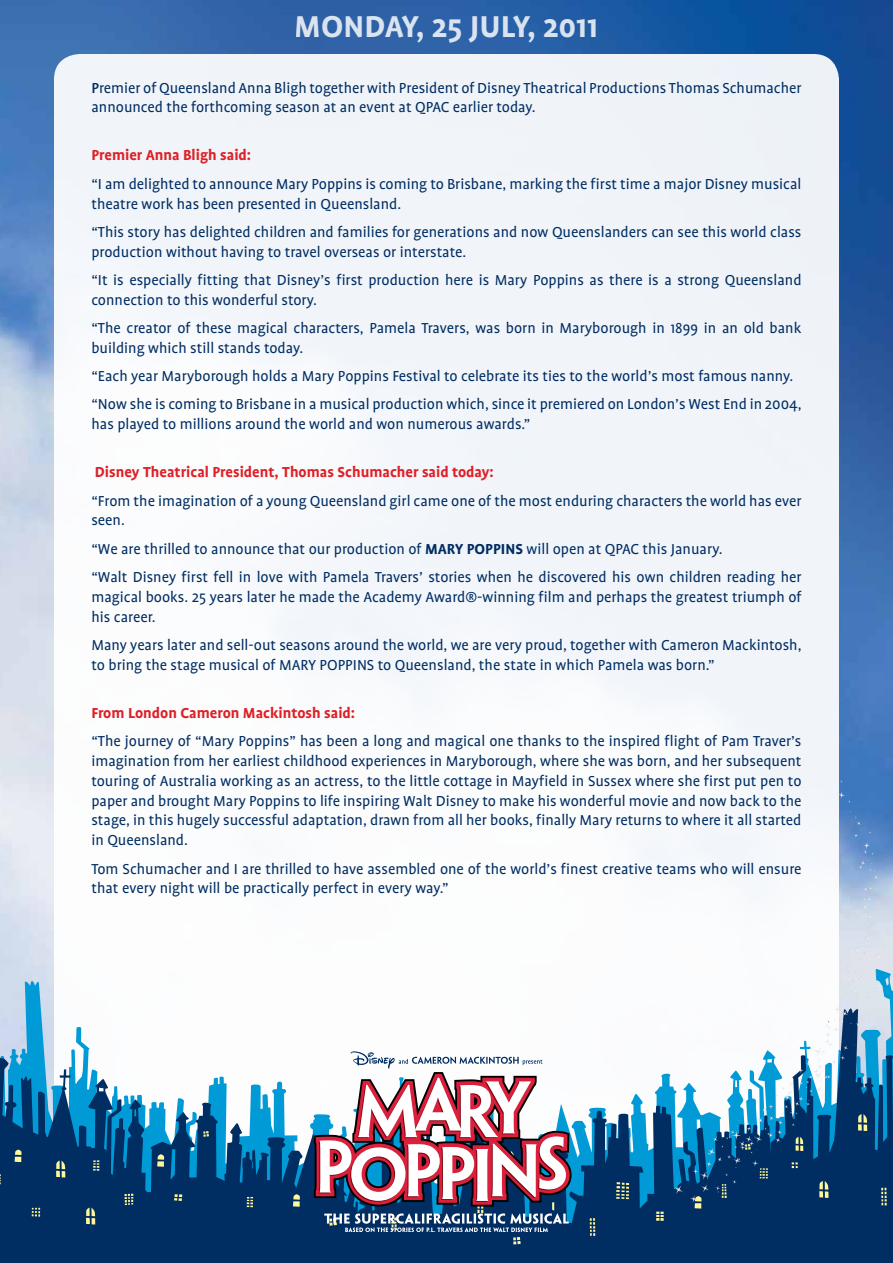
<style>
.page{position:relative;width:893px;height:1263px;background:#fff}
.page>*{position:absolute;margin:0;border:0;box-sizing:border-box;transform-origin:0 0}
.t1{font:700 34.5px "Profile";color:#fff}
.t2{font:16.5px/19.8px "Profile";color:#002d62}
.t3{font:700 16.5px "Profile";color:#de2027}
.s1{font-weight:500}
.s2{font-weight:700}
</style>
<div class="page">
<img style="left:0;top:0;width:893px;height:968px">
<div style="left:54px;top:54px;width:785px;height:1152px;background:#f2f5fa;border-radius:26px"></div>
<svg style="left:0;top:968px;width:893px;height:28px;fill:#fcfdfd"></svg>
<svg style="left:0;top:996px;width:893px;height:267px"></svg>
<svg style="left:656px;top:1211px;width:8px;height:10px"></svg>
<svg style="left:15px;top:1150px;width:6px;height:12px"></svg>
<svg style="left:174px;top:1194px;width:8px;height:7px"></svg>
<svg style="left:93px;top:1160px;width:6px;height:11px"></svg>
<svg style="left:32px;top:1208px;width:8px;height:8px"></svg>
<svg style="left:125px;top:1194px;width:8px;height:11px"></svg>
<svg style="left:616px;top:1182px;width:13px;height:17px"></svg>
<svg style="left:590px;top:1218px;width:5px;height:18px"></svg>
<svg style="left:203px;top:1131px;width:6px;height:6px"></svg>
<svg style="left:158px;top:1154px;width:6px;height:6px"></svg>
<div style="left:157px;top:1161px;width:7px;height:6px;background:#fff799"></div>
<svg style="left:86px;top:1207px;width:9px;height:17px"></svg>
<svg style="left:56px;top:1160px;width:9px;height:17px"></svg>
<svg style="left:293px;top:1194px;width:7px;height:6px"></svg>
<div style="left:293px;top:1201px;width:7px;height:6px;background:#fff799"></div>
<svg style="left:247px;top:1197px;width:6px;height:10px"></svg>
<svg style="left:314px;top:1051px;width:258px;height:193px"></svg>
<svg style="left:838px;top:791px;width:13px;height:12px"></svg>
<svg style="left:674px;top:810px;width:213px;height:398px"></svg>
<h1 class="t1" style="left:295px;top:8px;width:304px">Monday, 25 July, 2011</h1>
<p class="t2" style="left:91px;top:78px;width:712px"><span class="s1">P</span>remier of Queensland Anna Bligh together with President of Disney Theatrical Productions Thomas Schumacher announced the forthcoming season at an event at QPAC earlier today.</p>
<p class="t3" style="left:91px;top:147px;width:161px">Premier Anna Bligh said:</p>
<p class="t2" style="left:91px;top:174px;width:711px">“I am delighted to announce Mary Poppins is coming to Brisbane, marking the first time a major Disney musical theatre work has been presented in Queensland.</p>
<p class="t2" style="left:91px;top:222px;width:712px">“This story has delighted children and families for generations and now Queenslanders can see this world class production without having to travel overseas or interstate.</p>
<p class="t2" style="left:91px;top:270px;width:712px">“It is especially fitting that Disney’s first production here is Mary Poppins as there is a strong Queensland connection to this wonderful story.</p>
<p class="t2" style="left:91px;top:318px;width:711px">“The creator of these magical characters, Pamela Travers, was born in Maryborough in 1899 in an old bank building which still stands today.</p>
<p class="t2" style="left:91px;top:362px;width:712px;line-height:28.3px">“Each year Maryborough holds a Mary Poppins Festival to celebrate its ties to the world’s most famous nanny. “Now she is coming to Brisbane in a musical production which, since it premiered on London’s West End in 2004,</p>
<p class="t2" style="left:91px;top:414px;width:440px">has played to millions around the world and won numerous awards.”</p>
<p class="t3" style="left:95px;top:463px;width:400px">Disney Theatrical President, Thomas Schumacher said today:</p>
<p class="t2" style="left:91px;top:491px;width:712px">“From the imagination of a young Queensland girl came one of the most enduring characters the world has ever seen.</p>
<p class="t2" style="left:91px;top:535px;width:712px;line-height:28.3px">“We are thrilled to announce that our production of <span class="s2">MARY POPPINS</span> will open at QPAC this January.<br>“Walt Disney first fell in love with Pamela Travers’ stories when he discovered his own children reading her</p>
<p class="t2" style="left:91px;top:587px;width:712px">magical books. 25 years later he made the Academy Award®-winning film and perhaps the greatest triumph of his career.</p>
<p class="t2" style="left:91px;top:635px;width:712px">Many years later and sell-out seasons around the world, we are very proud, together with Cameron Mackintosh, to bring the stage musical of MARY POPPINS to Queensland, the state in which Pamela was born.”</p>
<p class="t3" style="left:91px;top:704px;width:265px">From London Cameron Mackintosh said:</p>
<p class="t2" style="left:91px;top:731px;width:712px;text-align:justify">“The journey of “Mary Poppins” has been a long and magical one thanks to the inspired flight of Pam Traver’s imagination from her earliest childhood experiences in Maryborough, where she was born, and her subsequent touring of Australia working as an actress, to the little cottage in Mayfield in Sussex where she first put pen to paper and brought Mary Poppins to life inspiring Walt Disney to make his wonderful movie and now back to the stage, in this hugely successful adaptation, drawn from all her books, finally Mary returns to where it all started in Queensland.</p>
<p class="t2" style="left:91px;top:859px;width:712px">Tom Schumacher and I are thrilled to have assembled one of the world’s finest creative teams who will ensure that every night will be practically perfect in every way.”</p>
</div>
